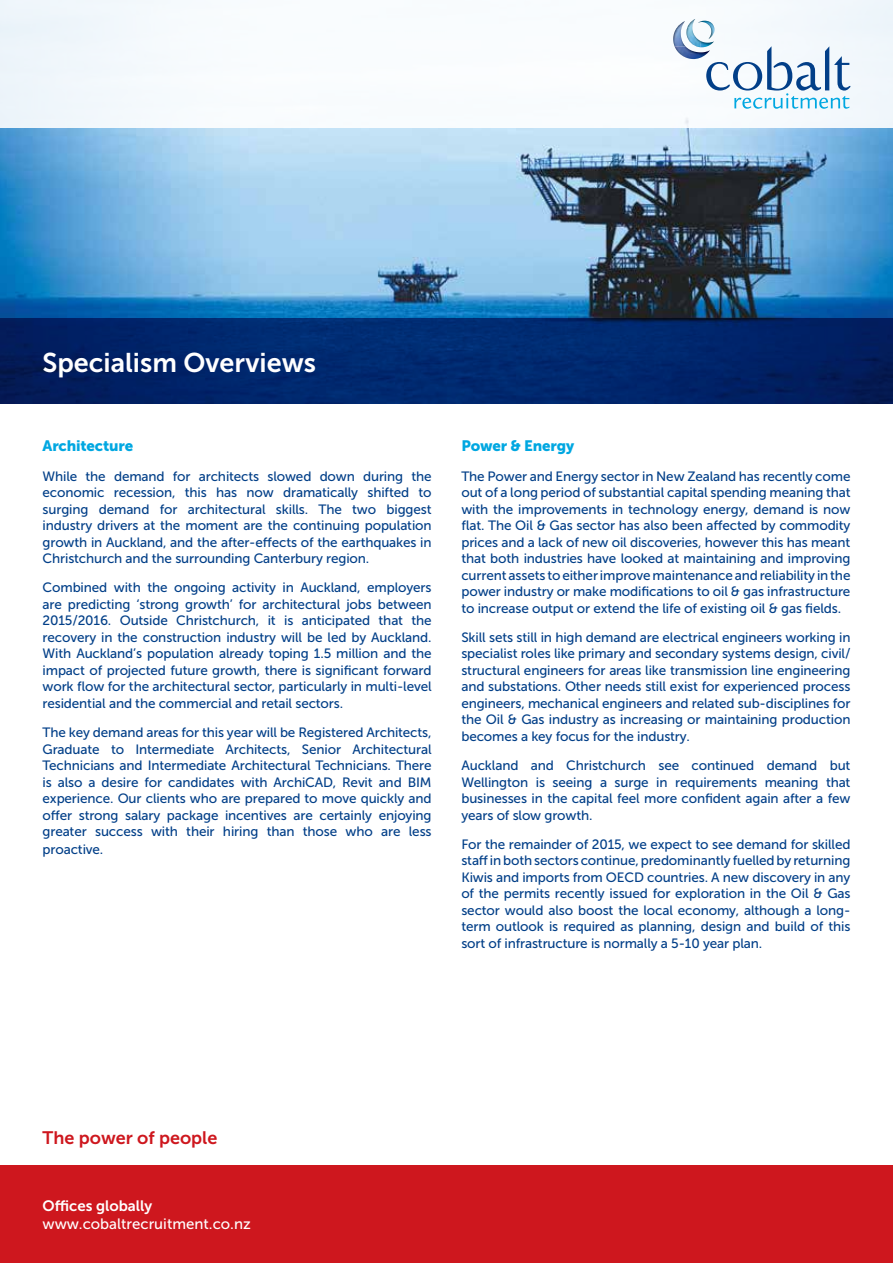
<style>
.page{position:relative;width:893px;height:1263px;background:#fff}
.page>*{position:absolute;margin:0;border:0;box-sizing:border-box;transform-origin:0 0}
.t1{font:27px "Museo Sans 700";color:#fff}
.t2{font:18px "Museo Sans 700";color:#ce171e}
.t3{font:15px "Museo Sans 500";color:#fff}
.t4{font:15px "Museo Sans 900";letter-spacing:-.01em;color:#00a7e1}
.t5{font:15px "Museo Sans 700";color:#fff}
.t6{font:13.5px/16.5px "Museo Sans 500";letter-spacing:-.01em;color:#023f88;text-align:justify}
</style>
<div class="page">
<img style="left:0;top:128px;width:893px;height:191px">
<div style="left:0;top:1165px;width:893px;height:98px;background:#ce171e"></div>
<div style="left:0;top:0;width:893px;height:128px;background:#f8fcfe"></div>
<svg style="left:0;top:319px;width:893px;height:85px;background:#002468"></svg>
<svg style="left:706px;top:46px;width:144px;height:63px"></svg>
<img style="left:686px;top:32px;width:8px;height:2px">
<img style="left:710px;top:41px;width:4px;height:6px">
<svg style="left:686px;top:19px;width:25px;height:13px"></svg>
<img style="left:681px;top:34px;width:29px;height:12px">
<img style="left:675px;top:46px;width:35px;height:13px">
<h1 class="t1" style="left:43px;top:347px;width:275px">Specialism Overviews</h1>
<p class="t4" style="left:43px;top:438px;width:92px">Architecture</p>
<p class="t6" style="left:43px;top:468px;width:391px">While the demand for architects slowed down during the economic recession, this has now dramatically shifted to surging demand for architectural skills. The two biggest industry drivers at the moment are the continuing population growth in Auckland, and the after-effects of the earthquakes in Christchurch and the surrounding Canterbury region.</p>
<p class="t6" style="left:43px;top:579px;width:391px">Combined with the ongoing activity in Auckland, employers are predicting ‘strong growth’ for architectural jobs between 2015/2016. Outside Christchurch, it is anticipated that the recovery in the construction industry will be led by Auckland.<br>With Auckland’s population already toping 1.5 million and the impact of projected future growth, there is significant forward work flow for the architectural sector, particularly in multi-level residential and the commercial and retail sectors.</p>
<p class="t6" style="left:43px;top:724px;width:391px">The key demand areas for this year will be Registered Architects, Graduate to Intermediate Architects, Senior Architectural Technicians and Intermediate Architectural Technicians. There is also a desire for candidates with ArchiCAD, Revit and BIM experience. Our clients who are prepared to move quickly and offer strong salary package incentives are certainly enjoying greater success with their hiring than those who are less</p>
<p class="t6" style="left:43px;top:841px;width:62px">proactive.</p>
<p class="t4" style="left:461px;top:438px;width:114px">Power &amp; Energy</p>
<p class="t6" style="left:461px;top:468px;width:391px">The Power and Energy sector in New Zealand has recently come out of a long period of substantial capital spending meaning that with the improvements in technology energy, demand is now flat. The Oil &amp; Gas sector has also been affected by commodity prices and a lack of new oil discoveries, however this has meant that both industries have looked at maintaining and improving current assets to either improve maintenance and reliability in the power industry or make modifications to oil &amp; gas infrastructure to increase output or extend the life of existing oil &amp; gas fields.</p>
<p class="t6" style="left:461px;top:629px;width:391px">Skill sets still in high demand are electrical engineers working in specialist roles like primary and secondary systems design, civil/ structural engineers for areas like transmission line engineering and substations. Other needs still exist for experienced process engineers, mechanical engineers and related sub-disciplines for the Oil &amp; Gas industry as increasing or maintaining production becomes a key focus for the industry.</p>
<p class="t6" style="left:461px;top:757px;width:391px">Auckland and Christchurch see continued demand but Wellington is seeing a surge in requirements meaning that businesses in the capital feel more confident again after a few years of slow growth.</p>
<p class="t6" style="left:461px;top:836px;width:391px">For the remainder of 2015, we expect to see demand for skilled staff in both sectors continue, predominantly fuelled by returning Kiwis and imports from OECD countries. A new discovery in any of the permits recently issued for exploration in the Oil &amp; Gas sector would also boost the local economy, although a long&shy;term outlook is required as planning, design and build of this sort of infrastructure is normally a 5-10 year plan.</p>
<h2 class="t2" style="left:43px;top:1128px;width:176px">The power of people</h2>
<p class="t5" style="left:43px;top:1197px;width:111px">Offices globally</p>
<p class="t3" style="left:43px;top:1215px;width:210px">www.cobaltrecruitment.co.nz</p>
</div>
